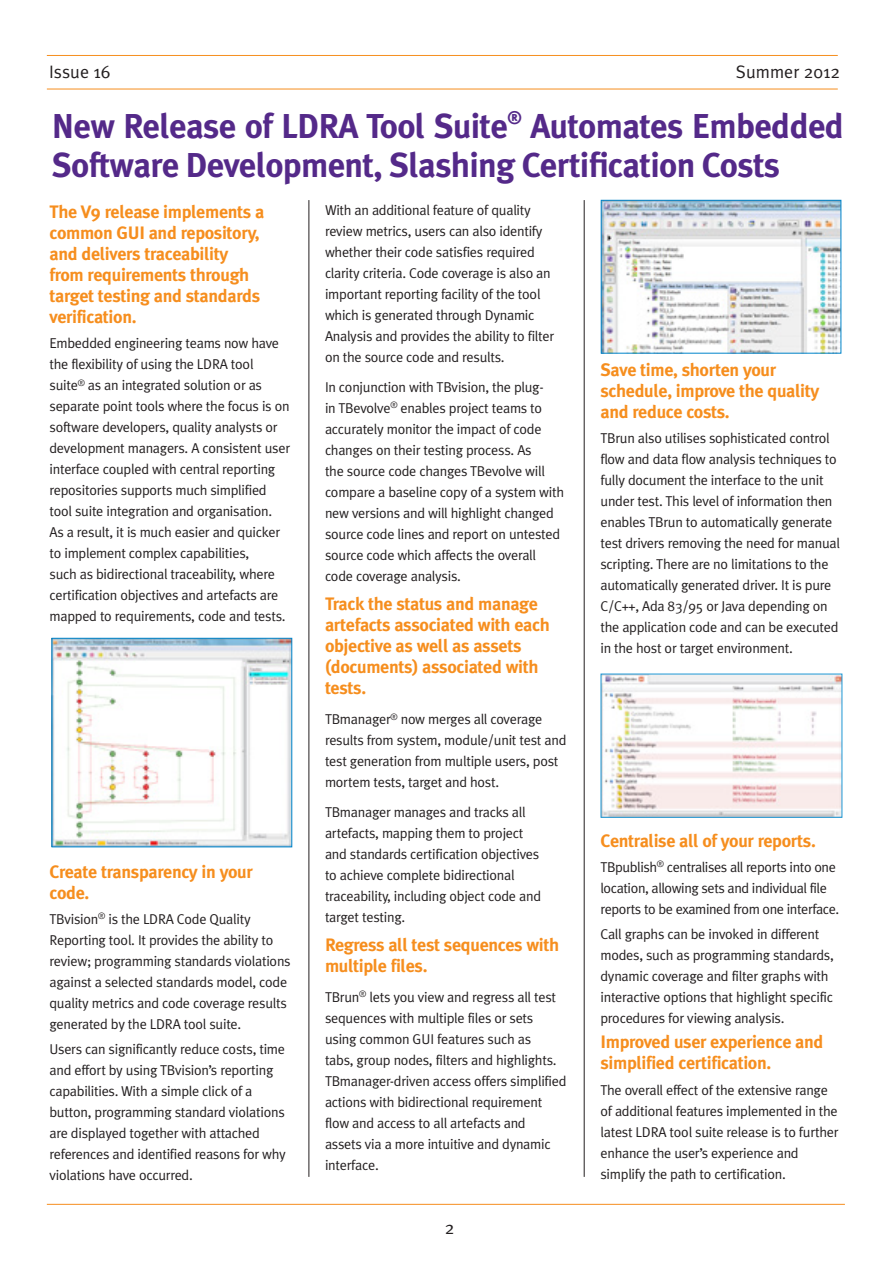
<style>
.page{position:relative;width:893px;height:1263px;background:#fff}
.page>*{position:absolute;margin:0;border:0;box-sizing:border-box;transform-origin:0 0}
.t1{font:700 34.5px/39px "Meta Plus";letter-spacing:-.02em;color:#542989}
.t2{font:700 18px/21px "Meta Plus";letter-spacing:-.02em;color:#f68e1e}
.t3{font:18px "Meta Plus Normal";color:#231f20}
.t4{font:14.25px/21px "Meta Plus Normal";letter-spacing:-.02em;color:#231f20}
</style>
<div class="page">
<hr style="left:47px;top:1204px;width:798px;height:1px;background:#f68e1e">
<img style="left:54px;top:640px;width:236px;height:205px">
<div style="left:52px;top:638px;width:240px;height:209px;border:1px solid #0085cb"></div>
<img style="left:603px;top:202px;width:236px;height:150px">
<div style="left:601px;top:200px;width:240px;height:154px;border:1px solid #0085cb"></div>
<img style="left:603px;top:676px;width:237px;height:140px">
<div style="left:601px;top:674px;width:241px;height:144px;border:1px solid #1e98d5"></div>
<hr style="left:309px;top:200px;width:1px;height:977px;background:#231f20">
<hr style="left:584px;top:200px;width:1px;height:977px;background:#231f20">
<hr style="left:47px;top:55px;width:791px;height:1px;background:#f68e1e">
<hr style="left:47px;top:89px;width:791px;height:1px;background:#f68e1e">
<p class="t3" style="left:49px;top:61px;width:63px">Issue 16</p>
<p class="t3" style="left:736px;top:61px;width:106px">Summer 2012</p>
<p class="t1" style="left:52px;top:106px;width:794px">New Release of LDRA Tool Suite<sup>®</sup> Automates Embedded<br>Software Development, Slashing Certification Costs</p>
<p class="t2" style="left:50px;top:201px;width:216px">The V9 release implements a common GUI and repository, and delivers traceability from requirements through target testing and standards verification.</p>
<p class="t4" style="left:50px;top:333px;width:242px">Embedded engineering teams now have the flexibility of using the LDRA tool suite<sup>®</sup> as an integrated solution or as separate point tools where the focus is on software developers, quality analysts or development managers. A consistent user interface coupled with central reporting repositories supports much simplified tool suite integration and organisation.<br>As a result, it is much easier and quicker to implement complex capabilities,<br>such as bidirectional traceability, where certification objectives and artefacts are mapped to requirements, code and tests.</p>
<p class="t2" style="left:50px;top:861px;width:205px">Create transparency in your code.</p>
<p class="t4" style="left:50px;top:908px;width:243px">TBvision<sup>®</sup> is the LDRA Code Quality Reporting tool. It provides the ability to review; programming standards violations against a selected standards model, code quality metrics and code coverage results generated by the LDRA tool suite.</p>
<p class="t4" style="left:50px;top:1038px;width:238px">Users can significantly reduce costs, time and effort by using TBvision’s reporting capabilities. With a simple click of a button, programming standard violations are displayed together with attached references and identified reasons for why violations have occurred.</p>
<p class="t4" style="left:325px;top:200px;width:231px">With an additional feature of quality review metrics, users can also identify whether their code satisfies required clarity criteria. Code coverage is also an important reporting facility of the tool which is generated through Dynamic Analysis and provides the ability to filter on the source code and results.</p>
<p class="t4" style="left:325px;top:376px;width:241px">In conjunction with TBvision, the plug-<br>in TBevolve<sup>®</sup> enables project teams to accurately monitor the impact of code changes on their testing process. As<br>the source code changes TBevolve will compare a baseline copy of a system with new versions and will highlight changed source code lines and report on untested source code which affects the overall code coverage analysis.</p>
<p class="t2" style="left:325px;top:594px;width:226px">Track the status and manage artefacts associated with each objective as well as assets (documents) associated with tests.</p>
<p class="t4" style="left:325px;top:708px;width:243px">TBmanager<sup>®</sup> now merges all coverage results from system, module/unit test and test generation from multiple users, post mortem tests, target and host.</p>
<p class="t4" style="left:325px;top:801px;width:218px">TBmanager manages and tracks all artefacts, mapping them to project and standards certification objectives to achieve complete bidirectional traceability, including object code and target testing.</p>
<p class="t2" style="left:325px;top:934px;width:236px">Regress all test sequences with multiple files.</p>
<p class="t4" style="left:325px;top:986px;width:243px">TBrun<sup>®</sup> lets you view and regress all test sequences with multiple files or sets using common GUI features such as<br>tabs, group nodes, filters and highlights.<br>TBmanager-driven access offers simplified actions with bidirectional requirement flow and access to all artefacts and<br>assets via a more intuitive and dynamic interface.</p>
<p class="t3" style="left:445px;top:1217px;width:11px">2</p>
<p class="t2" style="left:600px;top:359px;width:220px">Save time, shorten your schedule, improve the quality and reduce costs.</p>
<p class="t4" style="left:600px;top:428px;width:241px">TBrun also utilises sophisticated control flow and data flow analysis techniques to fully document the interface to the unit under test. This level of information then enables TBrun to automatically generate test drivers removing the need for manual scripting. There are no limitations to the automatically generated driver. It is pure C/C++, Ada 83/95 or Java depending on the application code and can be executed in the host or target environment.</p>
<p class="t2" style="left:600px;top:830px;width:217px">Centralise all of your reports.</p>
<p class="t4" style="left:600px;top:856px;width:240px">TBpublish<sup>®</sup> centralises all reports into one location, allowing sets and individual file reports to be examined from one interface.</p>
<p class="t4" style="left:600px;top:923px;width:235px">Call graphs can be invoked in different modes, such as programming standards, dynamic coverage and filter graphs with interactive options that highlight specific procedures for viewing analysis.</p>
<p class="t2" style="left:600px;top:1031px;width:225px">Improved user experience and simplified certification.</p>
<p class="t4" style="left:600px;top:1079px;width:240px">The overall effect of the extensive range of additional features implemented in the latest LDRA tool suite release is to further enhance the user’s experience and simplify the path to certification.</p>
</div>
